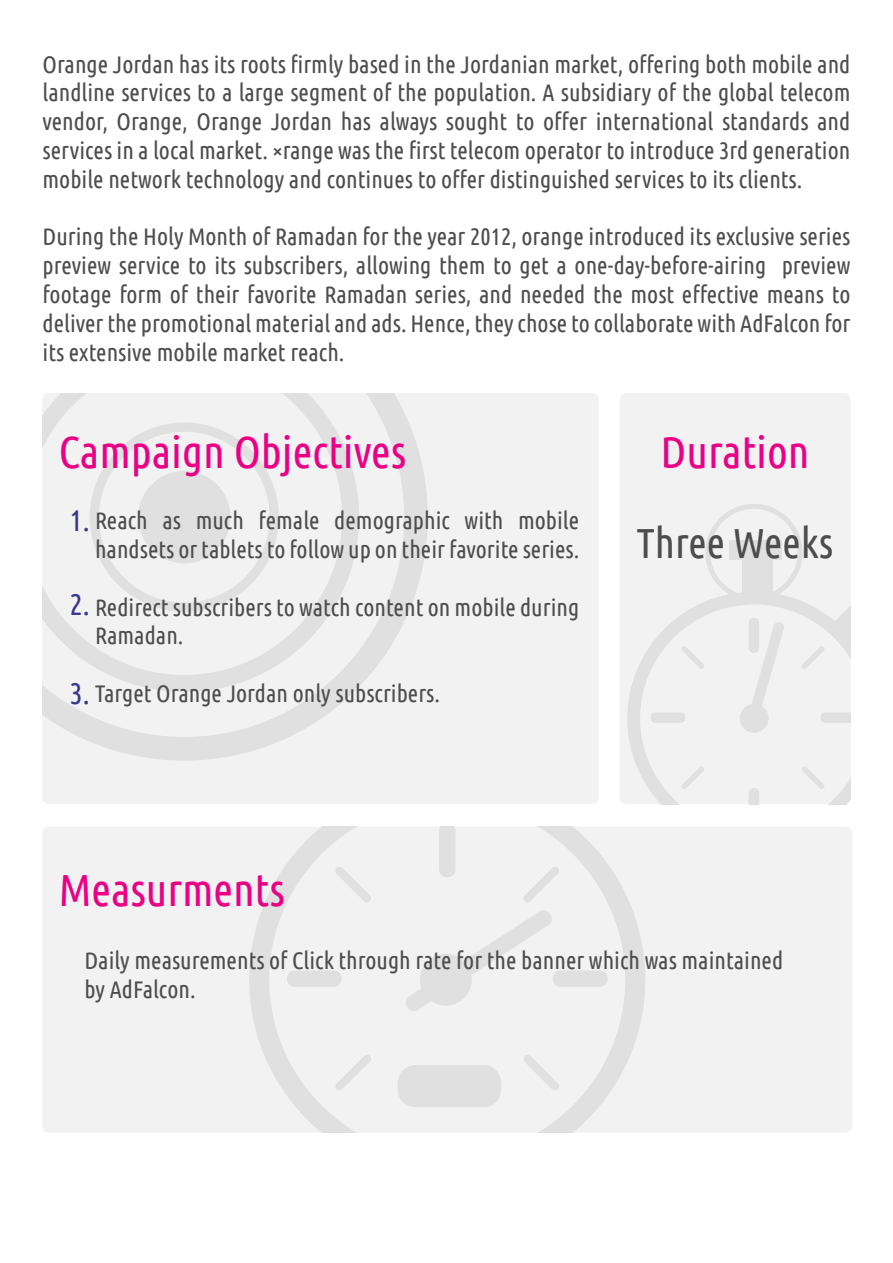
<style>
.page{position:relative;width:893px;height:1263px;background:#fff}
.page>*{position:absolute;margin:0;border:0;box-sizing:border-box;transform-origin:0 0}
.t1{font:45px "Ubuntu Condensed";color:#eb0085}
.t2{font:42px "Ubuntu Condensed";color:#4d4d4d}
.t3{font:30px "Ubuntu Condensed";color:#38388e}
.t4{font:24px/28.8px "Ubuntu Condensed";color:#4d4d4d}
</style>
<div class="page">
<div style="left:42px;top:827px;width:810px;height:306px;background:#f2f2f2;border-radius:7px"></div>
<div style="left:42px;top:393px;width:557px;height:411px;background:#f2f2f2;border-radius:7px"></div>
<div style="left:620px;top:393px;width:231px;height:411px;background:#f2f2f2;border-radius:7px"></div>
<svg style="left:249px;top:826px;width:396px;height:307px"></svg>
<svg style="left:284px;top:970px;width:60px;height:17px"></svg>
<svg style="left:333px;top:864px;width:41px;height:41px"></svg>
<svg style="left:521px;top:1052px;width:41px;height:41px"></svg>
<svg style="left:333px;top:1052px;width:41px;height:41px"></svg>
<svg style="left:400px;top:826px;width:210px;height:189px"></svg>
<div style="left:420px;top:954px;width:52px;height:52px;background:#e0e0e0;border-radius:50%"></div>
<div style="left:398px;top:1065px;width:103px;height:42px;background:#e0e0e0;border-radius:17px"></div>
<svg style="left:627px;top:601px;width:224px;height:203px"></svg>
<svg style="left:705px;top:504px;width:97px;height:97px"></svg>
<svg style="left:749px;top:786px;width:10px;height:18px"></svg>
<svg style="left:819px;top:712px;width:32px;height:11px"></svg>
<svg style="left:649px;top:712px;width:38px;height:11px"></svg>
<svg style="left:680px;top:644px;width:26px;height:26px"></svg>
<svg style="left:800px;top:765px;width:26px;height:26px"></svg>
<svg style="left:800px;top:644px;width:26px;height:26px"></svg>
<svg style="left:680px;top:765px;width:26px;height:26px"></svg>
<svg style="left:745px;top:616px;width:41px;height:114px"></svg>
<div style="left:740px;top:704px;width:28px;height:29px;background:#e0e0e0;border-radius:50%"></div>
<div style="left:743px;top:554px;width:30px;height:44px;background:#e0e0e0"></div>
<div style="left:729px;top:540px;width:53px;height:20px;background:#e0e0e0"></div>
<svg style="left:833px;top:601px;width:18px;height:38px"></svg>
<svg style="left:42px;top:393px;width:386px;height:368px"></svg>
<svg style="left:42px;top:393px;width:317px;height:299px"></svg>
<svg style="left:90px;top:422px;width:189px;height:190px"></svg>
<div style="left:138px;top:471px;width:92px;height:92px;background:#e0e0e0;border-radius:50%"></div>
<p class="t4" style="left:43px;top:49px;width:809px;text-align:justify">Orange Jordan has its roots firmly based in the Jordanian market, offering both mobile and landline services to a large segment of the population. A subsidiary of the global telecom vendor, Orange, Orange Jordan has always sought to offer international standards and services in a local market. ×range was the first telecom operator to introduce 3rd generation mobile network technology and continues to offer distinguished services to its clients.</p>
<p class="t4" style="left:43px;top:222px;width:809px;text-align:justify">During the Holy Month of Ramadan for the year 2012, orange introduced its exclusive series preview service to its subscribers, allowing them to get a one-day-before-airing preview footage form of their favorite Ramadan series, and needed the most effective means to deliver the promotional material and ads. Hence, they chose to collaborate with AdFalcon for its extensive mobile market reach.</p>
<h1 class="t1" style="left:59px;top:424px;width:349px">Campaign Objectives</h1>
<p class="t3" style="left:70px;top:502px;width:21px">1.</p>
<p class="t4" style="left:95px;top:505px;width:486px">Reach as much female demographic with mobile handsets or tablets to follow up on their favorite series.</p>
<p class="t4" style="left:95px;top:592px;width:486px">Redirect subscribers to watch content on mobile during<br>Ramadan.</p>
<p class="t4" style="left:95px;top:678px;width:346px">Target Orange Jordan only subscribers.</p>
<p class="t3" style="left:70px;top:586px;width:21px">2.</p>
<p class="t3" style="left:70px;top:674px;width:21px">3.</p>
<h1 class="t1" style="left:660px;top:424px;width:150px">Duration</h1>
<h2 class="t2" style="left:637px;top:517px;width:198px">Three Weeks</h2>
<h1 class="t1" style="left:59px;top:862px;width:228px">Measurments</h1>
<p class="t4" style="left:85px;top:945px;width:700px">Daily measurements of Click through rate for the banner which was maintained by AdFalcon.</p>
</div>
